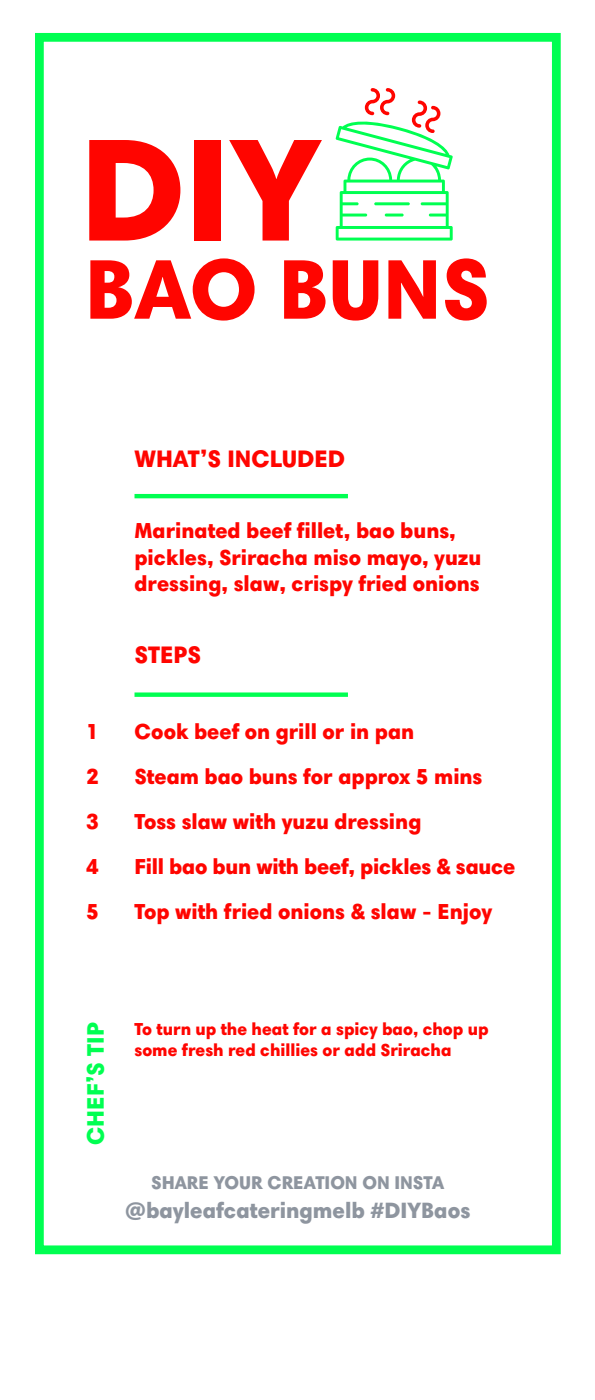
<style>
.page{position:relative;width:595px;height:1400px;background:#fff}
.page>*{position:absolute;margin:0;border:0;box-sizing:border-box;transform-origin:0 0}
.t1{font:900 147.44px "Harmonia Sans Std";color:#ff0500}
.t2{font:900 85.58px "Harmonia Sans Std";color:#ff0500}
.t3{font:900 24.15px "Harmonia Sans Std";color:#ff0500}
.t4{font:900 24.15px "Harmonia Sans Std";color:#00ff51}
.t5{font:900 22.4px "Harmonia Sans Std";color:#8e959f}
.t6{font:900 21.96px/45px "Harmonia Sans Std";color:#ff0500}
.t7{font:900 18.64px "Harmonia Sans Std";color:#8e959f}
.t8{font:900 17.59px/21.1px "Harmonia Sans Std";color:#ff0500}
</style>
<div class="page">
<div style="left:35px;top:33px;width:526px;height:1221px;border:9px solid #00ff51"></div>
<svg style="left:336px;top:88px;width:117px;height:153px"></svg>
<div style="left:135px;top:692px;width:213px;height:5px;background:#00ff51"></div>
<hr style="left:135px;top:494px;width:213px;height:4px;background:#00ff51">
<h1 class="t1" style="left:80px;top:96px;width:244px">DIY</h1>
<h2 class="t2" style="left:85px;top:235px;width:407px">BAO BUNS</h2>
<p class="t3" style="left:135px;top:443px;width:212px">WHAT’S INCLUDED</p>
<p class="t6" style="left:135px;top:517px;width:349px;line-height:26.3px">Marinated beef fillet, bao buns, pickles, Sriracha miso mayo, yuzu dressing, slaw, crispy fried onions</p>
<p class="t6" style="left:86px;top:709px;width:14px;text-align:justify">1<br>2<br>3<br>4<br>5</p>
<p class="t3" style="left:135px;top:640px;width:68px">STEPS</p>
<p class="t6" style="left:135px;top:709px;width:382px">Cook beef on grill or in pan<br>Steam bao buns for approx 5 mins<br>Toss slaw with yuzu dressing<br>Fill bao bun with beef, pickles &amp; sauce<br>Top with fried onions &amp; slaw - Enjoy</p>
<p class="t4" style="left:80px;top:1145px;width:124px;rotate:-90deg">CHEF’S TIP</p>
<p class="t8" style="left:135px;top:1018px;width:356px">To turn up the heat for a spicy bao, chop up some fresh red chillies or add Sriracha</p>
<p class="t7" style="left:151px;top:1171px;width:295px">SHARE YOUR CREATION ON INSTA</p>
<p class="t5" style="left:125px;top:1196px;width:347px">@bayleafcateringmelb #DIYBaos</p>
</div>
